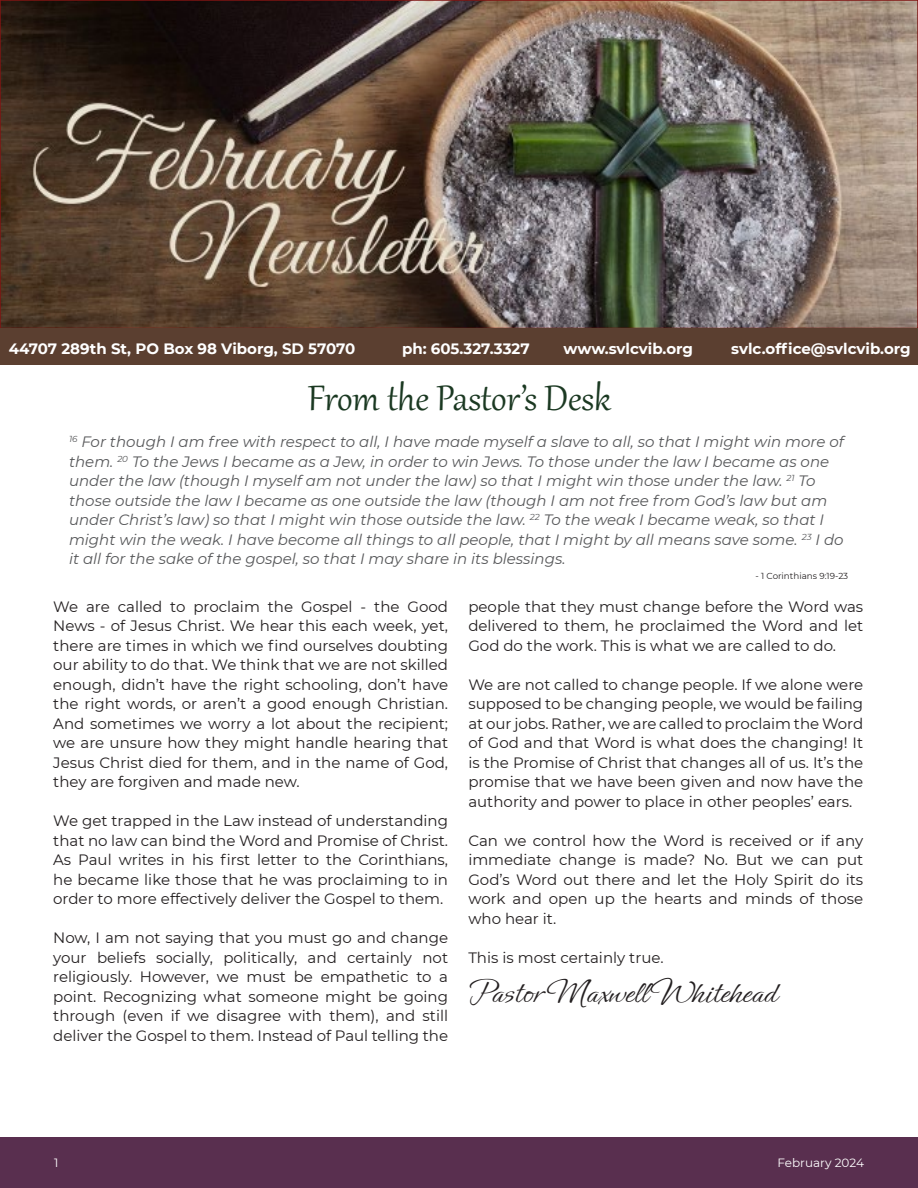
<style>
.page{position:relative;width:918px;height:1188px;background:#fff}
.page>*{position:absolute;margin:0;border:0;box-sizing:border-box;transform-origin:0 0}
.Article_section_Title{font:43.5px "Gabriola";color:#1b3922}
.t1{font:34.5px "Ephesis";color:#231f20}
.t2{font:15px/19.5px "Montserrat";color:#231f20;text-align:justify}
.t3{font:italic 15px/19.5px "Montserrat";color:#57585a}
.t4{font:700 15px "Montserrat";color:#fff}
.t5{font:12px "Montserrat";color:#fff}
.t6{font:8.7px "Montserrat";color:#231f20}
</style>
<div class="page">
<div style="left:0;top:1137px;width:918px;height:51px;background:#592f4f"></div>
<img style="left:3px;top:3px;width:912px;height:323px">
<div style="left:0;top:0;width:918px;height:329px;border:2px solid #801412"></div>
<div style="left:0;top:328px;width:918px;height:37px;background:#5b3f30"></div>
<p class="t4" style="left:9px;top:338px;width:348px">44707 289th St, PO Box 98 Viborg, SD 57070</p>
<p class="t4" style="left:402px;top:338px;width:129px">ph: 605.327.3327</p>
<p class="t4" style="left:564px;top:338px;width:131px">www.svlcvib.org</p>
<p class="t4" style="left:731px;top:338px;width:181px">svlc.office@svlcvib.org</p>
<p class="Article_section_Title" style="left:308px;top:370px;width:305px">From the Pastor’s Desk</p>
<p class="t3" style="left:69px;top:432px;width:776px"><sup>16</sup> For though I am free with respect to all, I have made myself a slave to all, so that I might win more of them. <sup>20</sup> To the Jews I became as a Jew, in order to win Jews. To those under the law I became as one under the law (though I myself am not under the law) so that I might win those under the law. <sup>21</sup> To those outside the law I became as one outside the law (though I am not free from God’s law but am under Christ’s law) so that I might win those outside the law. <sup>22</sup> To the weak I became weak, so that I might win the weak. I have become all things to all people, that I might by all means save some. <sup>23</sup> I do it all for the sake of the gospel, so that I may share in its blessings.</p>
<p class="t6" style="left:756px;top:570px;width:94px">- 1 Corinthians 9:19-23</p>
<p class="t2" style="left:53px;top:596px;width:396px">We are called to proclaim the Gospel - the Good News - of Jesus Christ. We hear this each week, yet, there are times in which we find ourselves doubting our ability to do that. We think that we are not skilled enough, didn’t have the right schooling, don’t have the right words, or aren’t a good enough Christian.<br>And sometimes we worry a lot about the recipient; we are unsure how they might handle hearing that Jesus Christ died for them, and in the name of God, they are forgiven and made new.</p>
<p class="t2" style="left:53px;top:811px;width:396px">We get trapped in the Law instead of understanding that no law can bind the Word and Promise of Christ.<br>As Paul writes in his first letter to the Corinthians, he became like those that he was proclaiming to in order to more effectively deliver the Gospel to them.</p>
<p class="t2" style="left:53px;top:928px;width:396px">Now, I am not saying that you must go and change your beliefs socially, politically, and certainly not religiously. However, we must be empathetic to a point. Recognizing what someone might be going through (even if we disagree with them), and still deliver the Gospel to them. Instead of Paul telling the</p>
<p class="t2" style="left:468px;top:596px;width:396px">people that they must change before the Word was delivered to them, he proclaimed the Word and let God do the work. This is what we are called to do.</p>
<p class="t2" style="left:468px;top:674px;width:396px">We are not called to change people. If we alone were supposed to be changing people, we would be failing at our jobs. Rather, we are called to proclaim the Word of God and that Word is what does the changing! It is the Promise of Christ that changes all of us. It’s the promise that we have been given and now have the authority and power to place in other peoples’ ears.</p>
<p class="t2" style="left:468px;top:830px;width:396px">Can we control how the Word is received or if any immediate change is made? No. But we can put God’s Word out there and let the Holy Spirit do its work and open up the hearts and minds of those who hear it.</p>
<p class="t2" style="left:468px;top:947px;width:197px">This is most certainly true.</p>
<p class="t1" style="left:468px;top:970px;width:310px">Pastor Maxwell Whitehead</p>
<p class="t5" style="left:54px;top:1154px;width:6px">1</p>
<p class="t5" style="left:777px;top:1154px;width:88px">February 2024</p>
</div>
